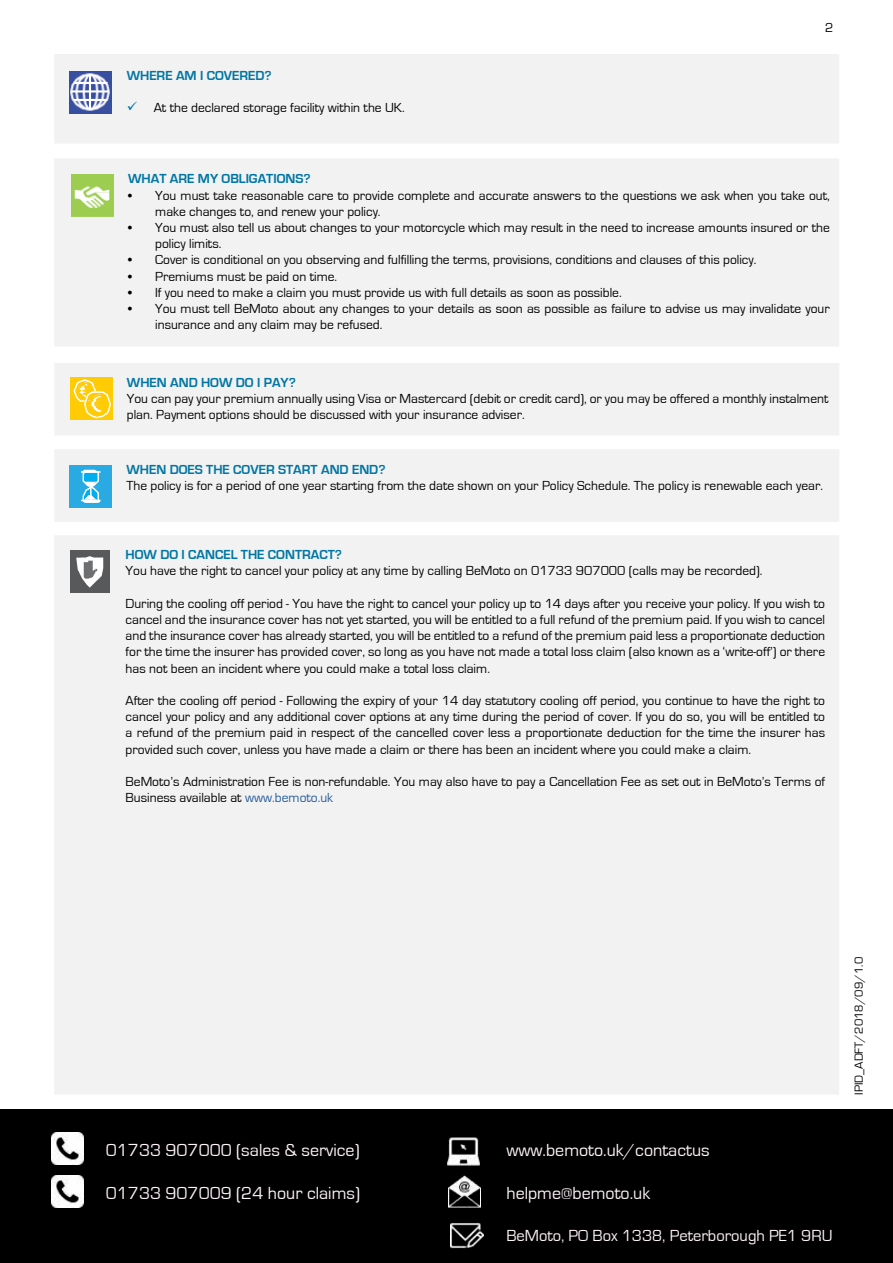
<style>
.page{position:relative;width:893px;height:1263px;background:#fff}
.page>*{position:absolute;margin:0;border:0;box-sizing:border-box;transform-origin:0 0}
.t1{font:18px "Eurostile";color:#fdf3f9}
.t2{font:16.5px "Eurostile";color:#fdf3f9}
.t3{font:13.5px/16.2px "Eurostile";color:#000}
.t4{font:700 13.5px "Eurostile";color:#0076a3}
.t5{font:12px "Eurostile";color:#000}
.s1{color:#0076a3}
.s2{color:#275b9b}
</style>
<div class="page">
<div style="left:54px;top:449px;width:785px;height:73px;background:#f2f2f2"></div>
<div style="left:69px;top:465px;width:42px;height:42px;background:#29aae2"></div>
<svg style="left:81px;top:470px;width:20px;height:33px"></svg>
<div style="left:54px;top:363px;width:785px;height:72px;background:#f2f2f2"></div>
<div style="left:71px;top:378px;width:42px;height:42px;background:#ffcb05"></div>
<svg style="left:73px;top:379px;width:38px;height:40px"></svg>
<div style="left:54px;top:158px;width:785px;height:189px;background:#f2f2f2"></div>
<img style="left:72px;top:174px;width:42px;height:42px">
<div style="left:54px;top:54px;width:785px;height:90px;background:#f2f2f2"></div>
<img style="left:69px;top:71px;width:42px;height:42px">
<div style="left:54px;top:535px;width:785px;height:559px;background:#f2f2f2"></div>
<div style="left:70px;top:550px;width:39px;height:42px;background:#58595b"></div>
<svg style="left:76px;top:556px;width:27px;height:32px"></svg>
<div style="left:0;top:1110px;width:893px;height:153px;background:#000"></div>
<img style="left:52px;top:1133px;width:32px;height:32px">
<img style="left:448px;top:1175px;width:33px;height:32px">
<img style="left:451px;top:1222px;width:32px;height:27px">
<img style="left:448px;top:1137px;width:32px;height:29px">
<img style="left:52px;top:1176px;width:32px;height:31px">
<p class="t4" style="left:127px;top:68px;width:146px">WHERE AM I COVERED?</p>
<p class="t3" style="left:127px;top:100px;width:280px"><span class="s1">✓</span> At the declared storage facility within the UK.</p>
<p class="t3" style="left:825px;top:20px;width:10px">2</p>
<p class="t4" style="left:128px;top:172px;width:184px">WHAT ARE MY OBLIGATIONS?</p>
<p class="t3" style="left:155px;top:187px;width:676px;text-indent:-27px">• You must take reasonable care to provide complete and accurate answers to the questions we ask when you take out, make changes to, and renew your policy.</p>
<p class="t3" style="left:155px;top:220px;width:676px;text-indent:-27px">• You must also tell us about changes to your motorcycle which may result in the need to increase amounts insured or the policy limits.</p>
<p class="t3" style="left:128px;top:252px;width:630px">• Cover is conditional on you observing and fulfilling the terms, provisions, conditions and clauses of this policy.</p>
<p class="t3" style="left:128px;top:268px;width:211px">• Premiums must be paid on time.</p>
<p class="t3" style="left:128px;top:284px;width:495px">• If you need to make a claim you must provide us with full details as soon as possible.</p>
<p class="t3" style="left:155px;top:301px;width:676px;text-indent:-27px">• You must tell BeMoto about any changes to your details as soon as possible as failure to advise us may invalidate your insurance and any claim may be refused.</p>
<p class="t4" style="left:127px;top:375px;width:171px">WHEN AND HOW DO I PAY?</p>
<p class="t3" style="left:127px;top:391px;width:703px">You can pay your premium annually using Visa or Mastercard (debit or credit card), or you may be offered a monthly instalment plan. Payment options should be discussed with your insurance adviser.</p>
<p class="t4" style="left:126px;top:462px;width:261px">WHEN DOES THE COVER START AND END?</p>
<p class="t3" style="left:126px;top:478px;width:698px">The policy is for a period of one year starting from the date shown on your Policy Schedule. The policy is renewable each year.</p>
<p class="t4" style="left:126px;top:547px;width:218px">HOW DO I CANCEL THE CONTRACT?</p>
<p class="t3" style="left:126px;top:563px;width:638px">You have the right to cancel your policy at any time by calling BeMoto on 01733 907000 (calls may be recorded).</p>
<p class="t3" style="left:126px;top:595px;width:701px;text-align:justify">During the cooling off period - You have the right to cancel your policy up to 14 days after you receive your policy. If you wish to cancel and the insurance cover has not yet started, you will be entitled to a full refund of the premium paid. If you wish to cancel and the insurance cover has already started, you will be entitled to a refund of the premium paid less a proportionate deduction for the time the insurer has provided cover, so long as you have not made a total loss claim (also known as a ‘write-off’) or there has not been an incident where you could make a total loss claim.</p>
<p class="t3" style="left:126px;top:693px;width:701px;text-align:justify">After the cooling off period - Following the expiry of your 14 day statutory cooling off period, you continue to have the right to cancel your policy and any additional cover options at any time during the period of cover. If you do so, you will be entitled to a refund of the premium paid in respect of the cancelled cover less a proportionate deduction for the time the insurer has provided such cover, unless you have made a claim or there has been an incident where you could make a claim.</p>
<p class="t3" style="left:126px;top:774px;width:701px">BeMoto’s Administration Fee is non-refundable. You may also have to pay a Cancellation Fee as set out in BeMoto’s Terms of<br>Business available at <span class="s2">www.bemoto.uk</span></p>
<h1 class="t1" style="left:106px;top:1140px;width:255px">01733 907000 (sales &amp; service)</h1>
<h1 class="t1" style="left:506px;top:1140px;width:205px">www.bemoto.uk/contactus</h1>
<h1 class="t1" style="left:106px;top:1183px;width:256px">01733 907009 (24 hour claims)</h1>
<h1 class="t1" style="left:506px;top:1183px;width:145px">helpme@bemoto.uk</h1>
<p class="t2" style="left:506px;top:1226px;width:328px">BeMoto, PO Box 1338, Peterborough PE1 9RU</p>
<p class="t5" style="left:852px;top:1094px;width:139px;rotate:-90deg">IPID_ADFT/2018/09/1.0</p>
</div>
